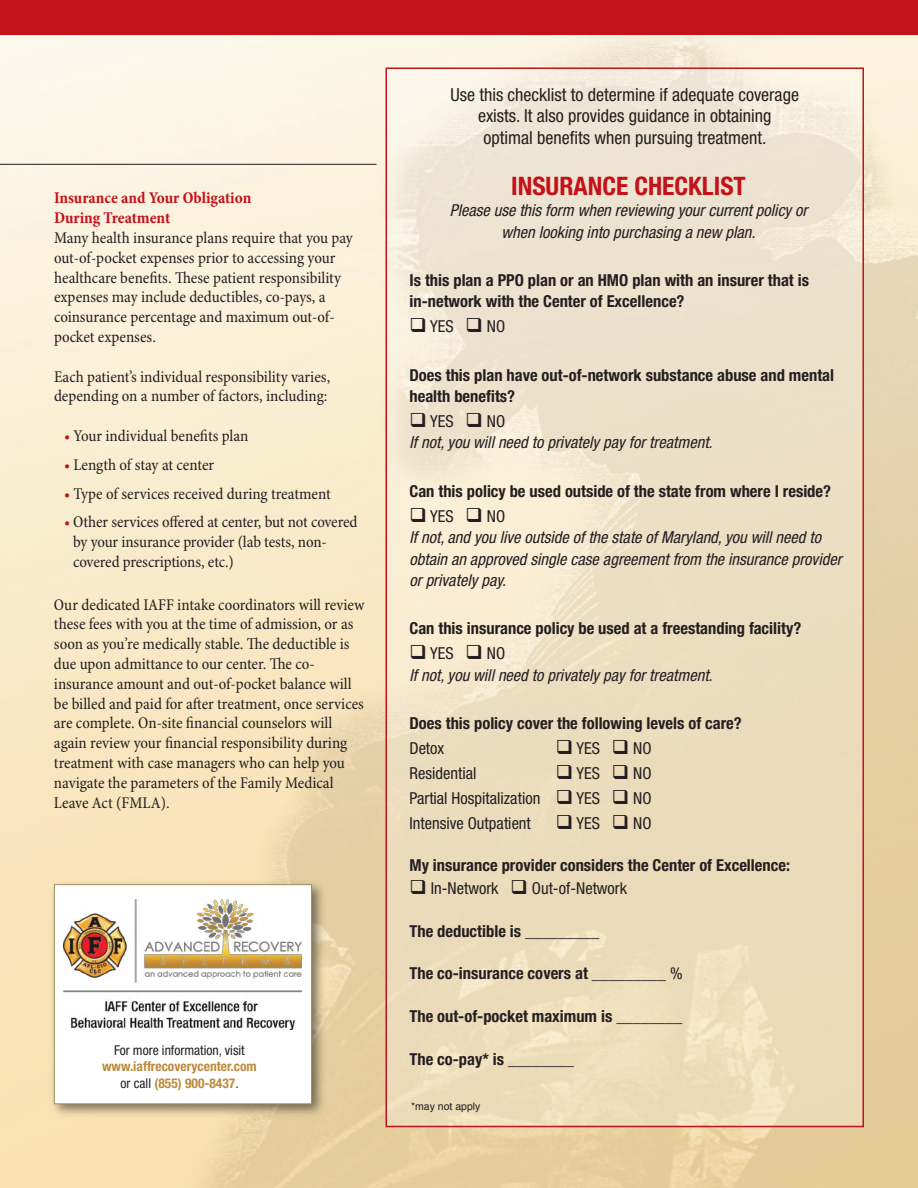
<style>
.page{position:relative;width:918px;height:1188px;background:#fff}
.page>*{position:absolute;margin:0;border:0;box-sizing:border-box;transform-origin:0 0}
.t1{font:700 condensed 25.5px "Helvetica Neue LT Std";color:#c4121a}
.t2{font:condensed 18px/21.6px "Helvetica Neue LT Std";color:#231f20;text-align:center}
.t3{font:condensed 16.5px/19.8px "Minion Pro";color:#231f20}
.t4{font:700 condensed 16.5px/21.3px "Helvetica Neue LT Std";color:#231f20}
.t5{font:italic condensed 16.5px/21.3px "Helvetica Neue LT Std";color:#231f20}
.t6{font:condensed 16.5px/24.9px "Helvetica Neue LT Std";color:#231f20;text-align:justify}
.t7{font:700 condensed 16.5px/19.8px "Minion Pro";color:#c4121a}
.t8{font:700 condensed 13.5px/16.2px "Helvetica Neue LT Std";color:#bd8a3c;text-align:center}
.t9{font:condensed 13.5px "Helvetica Neue LT Std";color:#231f20}
.t10{font:10.5px "Helvetica";color:#231f20}
.s1{color:#c4121a}
.s2{font-weight:400;color:#231f20}
.s3{font-style:normal}
.s4{font-weight:400}
</style>
<div class="page">
<img style="left:0;top:35px;width:918px;height:1153px">
<div style="left:0;top:0;width:918px;height:35px;background:#c4121a"></div>
<hr style="left:0;top:164px;width:376px;height:1px;background:#231f20">
<div style="left:387px;top:69px;width:475px;height:1057px;background:#fff;opacity:.28"></div>
<img style="left:46px;top:876px;width:284px;height:246px">
<div style="left:55px;top:885px;width:256px;height:218px;background:#fff"></div>
<div style="left:54px;top:884px;width:258px;height:220px;border:1px solid #a29161"></div>
<img style="left:64px;top:900px;width:237px;height:129px">
<p class="t7" style="left:54px;top:190px;width:199px">Insurance and Your Obligation<br>During Treatment</p>
<p class="t3" style="left:54px;top:229px;width:300px">Many health insurance plans require that you pay out-of-pocket expenses prior to accessing your healthcare benefits. These patient responsibility expenses may include deductibles, co-pays, a coinsurance percentage and maximum out-of&shy;pocket expenses.</p>
<p class="t3" style="left:54px;top:368px;width:278px">Each patient’s individual responsibility varies, depending on a number of factors, including:</p>
<p class="t3" style="left:64px;top:427px;width:186px"><span class="s1">•</span> Your individual benefits plan</p>
<p class="t3" style="left:64px;top:456px;width:152px"><span class="s1">•</span> Length of stay at center</p>
<p class="t3" style="left:64px;top:485px;width:268px"><span class="s1">•</span> Type of services received during treatment</p>
<p class="t3" style="left:73px;top:514px;width:286px;text-indent:-9px"><span class="s1">•</span> Other services offered at center, but not covered by your insurance provider (lab tests, non&shy;covered prescriptions, etc.)</p>
<p class="t3" style="left:54px;top:596px;width:312px">Our dedicated IAFF intake coordinators will review these fees with you at the time of admission, or as soon as you’re medically stable. The deductible is due upon admittance to our center. The co&shy;insurance amount and out-of-pocket balance will be billed and paid for after treatment, once services are complete. On-site financial counselors will again review your financial responsibility during treatment with case managers who can help you navigate the parameters of the Family Medical Leave Act (FMLA).</p>
<p class="t9" style="left:114px;top:1046px;width:132px">For more information, visit</p>
<p class="t8" style="left:102px;top:1060px;width:156px">www.iaffrecoverycenter.com <span class="s2">or call</span> (855) 900-8437<span class="s2">.</span></p>
<p class="t2" style="left:450px;top:85px;width:350px">Use this checklist to determine if adequate coverage exists. It also provides guidance in obtaining<br>optimal benefits when pursuing treatment.</p>
<h1 class="t1" style="left:511px;top:177px;width:236px">INSURANCE CHECKLIST</h1>
<p class="t5" style="left:450px;top:202px;width:359px;text-align:center">Please use this form when reviewing your current policy or when looking into purchasing a new plan.</p>
<p class="t4" style="left:410px;top:271px;width:401px">Is this plan a PPO plan or an HMO plan with an insurer that is in-network with the Center of Excellence?</p>
<p class="t6" style="left:410px;top:316px;width:97px">❑ YES ❑ NO</p>
<p class="t4" style="left:409px;top:366px;width:426px">Does this plan have out-of-network substance abuse and mental health benefits?</p>
<p class="t5" style="left:409px;top:413px;width:305px">❑ <span class="s3">YES</span> ❑ <span class="s3">NO<br></span>If not, you will need to privately pay for treatment.</p>
<p class="t4" style="left:409px;top:482px;width:423px">Can this policy be used outside of the state from where I reside?</p>
<p class="t5" style="left:409px;top:507px;width:434px">❑ <span class="s3">YES</span> ❑ <span class="s3">NO<br></span>If not, and you live outside of the state of Maryland, you will need to obtain an approved single case agreement from the insurance provider or privately pay.</p>
<p class="t4" style="left:409px;top:619px;width:393px">Can this insurance policy be used at a freestanding facility?</p>
<p class="t5" style="left:409px;top:645px;width:305px">❑ <span class="s3">YES</span> ❑ <span class="s3">NO<br></span>If not, you will need to privately pay for treatment.</p>
<p class="t4" style="left:409px;top:714px;width:334px">Does this policy cover the following levels of care?</p>
<p class="t6" style="left:409px;top:737px;width:36px">Detox</p>
<p class="t6" style="left:556px;top:737px;width:97px">❑ YES ❑ NO</p>
<p class="t6" style="left:410px;top:762px;width:68px">Residential</p>
<p class="t6" style="left:410px;top:762px;width:244px;text-indent:146px">❑ YES ❑ NO Partial Hospitalization ❑ YES ❑ NO Intensive Outpatient</p>
<p class="t6" style="left:556px;top:812px;width:97px">❑ YES ❑ NO</p>
<p class="t4" style="left:410px;top:856px;width:382px">My insurance provider considers the Center of Excellence:</p>
<p class="t6" style="left:410px;top:877px;width:219px">❑ In-Network ❑ Out-of-Network</p>
<p class="t4" style="left:409px;top:922px;width:191px">The deductible is <span class="s4">_________</span></p>
<p class="t4" style="left:409px;top:964px;width:275px">The co-insurance covers at <span class="s4">_________ %</span></p>
<p class="t4" style="left:409px;top:1007px;width:274px">The out-of-pocket maximum is <span class="s4">________</span></p>
<p class="t4" style="left:409px;top:1050px;width:166px">The co-pay* is <span class="s4">________</span></p>
<p class="t10" style="left:411px;top:1102px;width:71px">*may not apply</p>
</div>
